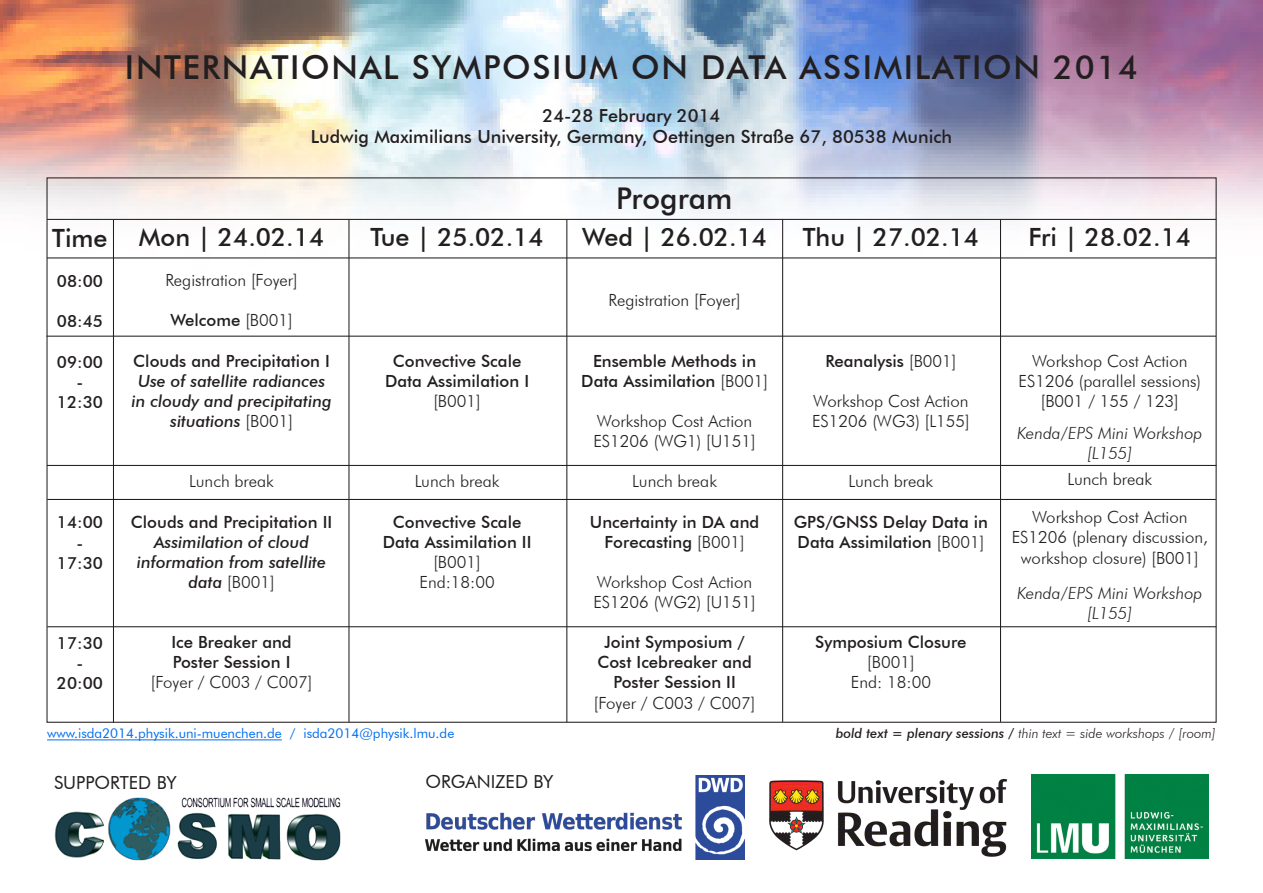
<style>
.page{position:relative;width:1263px;height:893px;background:#fff}
.page>*{position:absolute;margin:0;border:0;box-sizing:border-box;transform-origin:0 0}
.t1{font:500 33px "Futura BT";letter-spacing:.05em;color:#231f20}
.t2{font:500 30px "Futura BT";color:#231f20}
.t3{font:500 25.2px "Futura BT";color:#231f20}
.t4{font:500 18px/21.6px "Futura BT";color:#231f20;text-align:center}
.t5{font:18px "Futura BT";color:#231f20}
.t6{font:500 16.8px/20.1px "Futura BT";color:#231f20;text-align:center}
.t7{font:300 16.8px/20.1px "Futura BT";color:#231f20;text-align:center}
.t8{font:italic 500 16.8px/20.1px "Futura BT";color:#231f20;text-align:center}
.t9{font:italic 300 16.8px/20.1px "Futura BT";color:#231f20;text-align:center}
.t10{font:13.5px "Futura BT";color:#006ef1}
.t11{font:italic 300 13.5px "Futura BT";color:#231f20}
.s1{font-weight:300}
.s2{font-weight:300;font-style:normal}
.s3{font-weight:500}
</style>
<div class="page">
<img style="left:0;top:0;width:1263px;height:368px">
<img style="left:54px;top:797px;width:287px;height:64px">
<img style="left:426px;top:775px;width:318px;height:85px">
<img style="left:769px;top:779px;width:239px;height:78px">
<hr style="left:47px;top:739px;width:235px;height:1px;background:#006ef1">
<img style="left:1031px;top:774px;width:178px;height:84px">
<hr style="left:348px;top:220px;width:1px;height:502px;background:#231f20">
<hr style="left:113px;top:220px;width:1px;height:503px;background:#231f20">
<hr style="left:566px;top:219px;width:1px;height:503px;background:#231f20">
<hr style="left:782px;top:219px;width:1px;height:503px;background:#231f20">
<hr style="left:1000px;top:219px;width:1px;height:503px;background:#231f20">
<hr style="left:47px;top:257px;width:1169px;height:1px;background:#231f20">
<hr style="left:47px;top:219px;width:1169px;height:1px;background:#231f20">
<hr style="left:47px;top:626px;width:1169px;height:1px;background:#231f20">
<hr style="left:47px;top:465px;width:1169px;height:1px;background:#231f20">
<hr style="left:47px;top:499px;width:1169px;height:1px;background:#231f20">
<hr style="left:46px;top:336px;width:1170px;height:1px;background:#231f20">
<h1 class="t1" style="left:125px;top:47px;width:694px">Internati onal Symposi um on Data Assi</h1>
<h1 class="t1" style="left:874px;top:47px;width:266px">mi lation 2014</h1>
<p class="t4" style="left:311px;top:104px;width:643px">24-28 February 2014<br>Ludwig Maximilians U niversity, Germany, Oettingen Straße 67, 80538 Munich</p>
<h3 class="t3" style="left:52px;top:223px;width:57px">Time</h3>
<p class="t6" style="left:57px;top:271px;width:48px">08:00</p>
<p class="t6" style="left:57px;top:311px;width:48px">08:45</p>
<p class="t6" style="left:57px;top:351px;width:48px">09:00 -<br>12:30</p>
<p class="t6" style="left:57px;top:512px;width:48px">14:00 -<br>17:30</p>
<p class="t6" style="left:57px;top:633px;width:48px">17:30 -<br>20:00</p>
<h3 class="t3" style="left:139px;top:222px;width:187px">Mon | 24.02.14</h3>
<p class="t7" style="left:165px;top:270px;width:134px">Registration [Foyer]</p>
<p class="t6" style="left:170px;top:310px;width:124px">Welcome <span class="s1">[B001]</span></p>
<p class="t6" style="left:133px;top:350px;width:198px">Clouds and Precipitation I</p>
<p class="t8" style="left:132px;top:371px;width:202px">Use of satellite radiances in cloudy and precipitating situations <span class="s2">[B001]</span></p>
<p class="t7" style="left:189px;top:471px;width:86px">Lunch break</p>
<p class="t6" style="left:131px;top:511px;width:203px">Clouds and Precipitation II</p>
<p class="t8" style="left:137px;top:531px;width:191px">Assimilation of cloud information from satellite data <span class="s2">[B001]</span></p>
<p class="t6" style="left:171px;top:632px;width:122px;text-align:left">Ice Breaker and<br>Poster Session I</p>
<p class="t7" style="left:151px;top:672px;width:163px">[Foyer / C003 / C007]</p>
<h3 class="t3" style="left:371px;top:222px;width:175px">Tue | 25.02.14</h3>
<p class="t6" style="left:385px;top:350px;width:146px">Convective Scale<br>Data Assimilation I</p>
<p class="t7" style="left:433px;top:391px;width:49px">[B001]</p>
<p class="t7" style="left:415px;top:471px;width:86px">Lunch break</p>
<p class="t6" style="left:383px;top:511px;width:150px">Convective Scale<br>Data Assimilation II</p>
<p class="t7" style="left:419px;top:552px;width:77px">[B001]<br>End:18:00</p>
<p class="t10" style="left:47px;top:725px;width:409px">www.isda2014.physik.uni-muenchen.de / isda2014@physik.lmu.de</p>
<p class="t5" style="left:54px;top:772px;width:124px">SUPPORTED BY</p>
<p class="t5" style="left:426px;top:770px;width:129px">ORGANIZED BY</p>
<h2 class="t2" style="left:616px;top:180px;width:118px">Program</h2>
<h3 class="t3" style="left:582px;top:222px;width:186px">Wed | 26.02.14</h3>
<p class="t7" style="left:608px;top:290px;width:134px">Registration [Foyer]</p>
<p class="t6" style="left:581px;top:350px;width:188px">Ensemble Methods in<br>Data Assimilation <span class="s1">[B001]</span></p>
<p class="t7" style="left:593px;top:411px;width:164px;text-align:left">Workshop Cost Action<br>ES1206 (WG1) [U151]</p>
<p class="t7" style="left:632px;top:471px;width:86px">Lunch break</p>
<p class="t6" style="left:590px;top:511px;width:171px">U ncertainty in DA and<br>Forecasting <span class="s1">[B001]</span></p>
<p class="t7" style="left:593px;top:572px;width:164px;text-align:left">Workshop Cost Action<br>ES1206 (WG2) [U151]</p>
<p class="t6" style="left:597px;top:632px;width:156px">Joint Symposium /<br>Cost Icebreaker and<br>Poster Session II</p>
<p class="t7" style="left:594px;top:692px;width:163px">[Foyer / C003 / C007]</p>
<h3 class="t3" style="left:803px;top:222px;width:178px">Thu | 27.02.14</h3>
<h3 class="t3" style="left:1028px;top:222px;width:164px">Fri | 28.02.14</h3>
<p class="t6" style="left:825px;top:350px;width:133px">Reanalysis <span class="s1">[B001]</span></p>
<p class="t7" style="left:812px;top:391px;width:159px;text-align:left">Workshop Cost Action<br>ES1206 (WG3) [L155]</p>
<p class="t7" style="left:848px;top:471px;width:86px">Lunch break</p>
<p class="t6" style="left:794px;top:511px;width:196px;text-align:left">GPS/GN SS Delay Data in<br>Data Assimilation <span class="s1">[B001]</span></p>
<p class="t6" style="left:815px;top:632px;width:153px">Symposium Closure</p>
<p class="t7" style="left:851px;top:652px;width:82px">[B001]<br>End: 18:00</p>
<p class="t7" style="left:1018px;top:350px;width:184px">Workshop Cost Action<br>ES1206 (parallel sessions) [B001 / 155 / 123]</p>
<p class="t9" style="left:1017px;top:423px;width:187px">Kenda/EPS Mini Workshop [L155]</p>
<p class="t7" style="left:1067px;top:469px;width:86px">Lunch break</p>
<p class="t7" style="left:1012px;top:507px;width:198px">Workshop Cost Action<br>ES1206 (plenary discussion, workshop closure) [B001]</p>
<p class="t9" style="left:1017px;top:582px;width:187px">Kenda/EPS Mini Workshop [L155]</p>
<p class="t11" style="left:836px;top:725px;width:382px"><span class="s3">bold text = plenary sessions /</span> thin text = side workshops / [room]</p>
</div>
